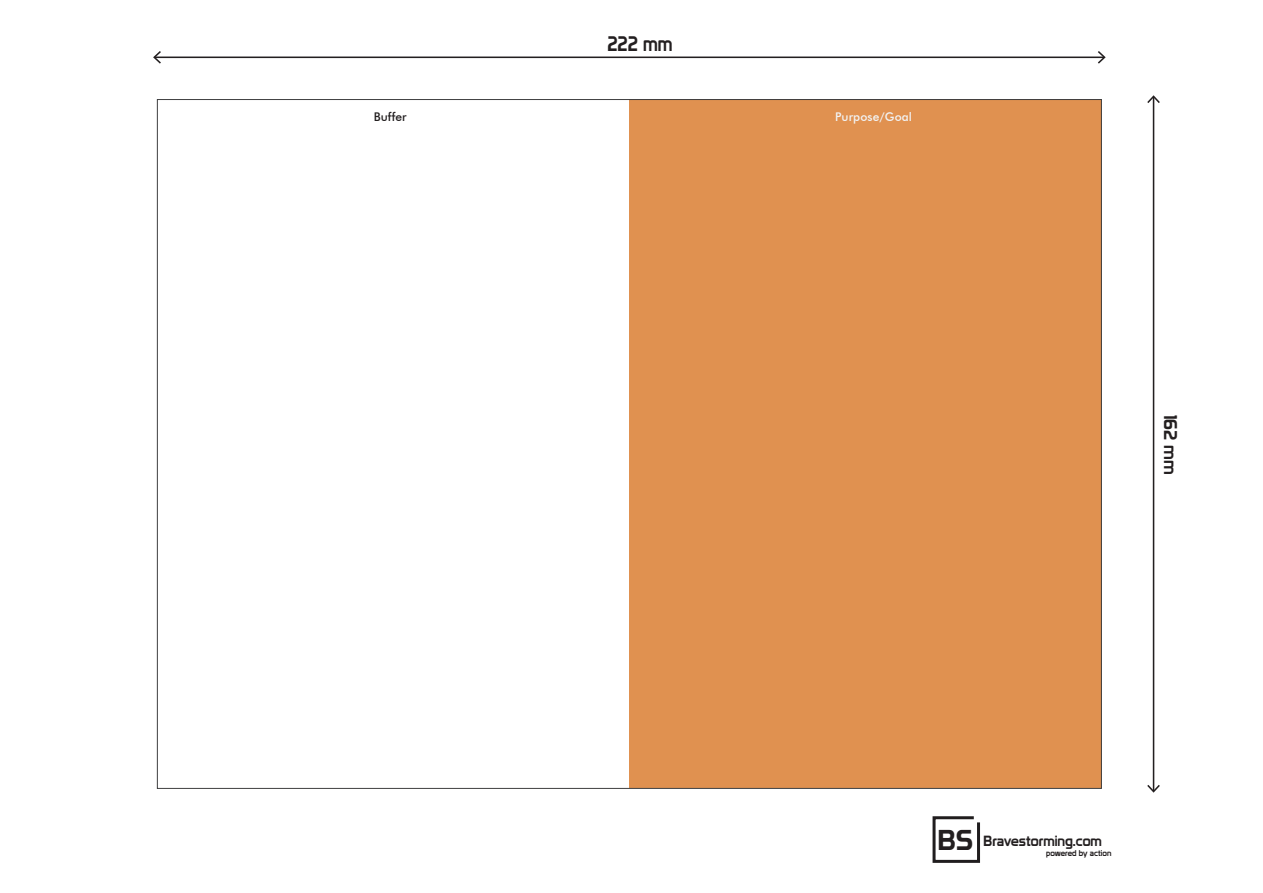
<style>
.page{position:relative;width:1263px;height:893px;background:#fff}
.page>*{position:absolute;margin:0;border:0;box-sizing:border-box;transform-origin:0 0}
.t1{font:28.05px "Prototype";color:#231f20}
.t2{font:20.55px "Prototype";color:#231f20;scale:.87 1}
.t3{font:18px "Prototype";color:#231f20}
.t4{font:14.4px "Prototype";color:#231f20;scale:.96 1}
.t5{font:500 12px "Futura BT";letter-spacing:.01em;color:#f2f3f4}
.t6{font:500 12px "Futura BT";letter-spacing:.01em;color:#231f20}
.t7{font:8.25px "Prototype";color:#231f20;scale:.96 1}
</style>
<div class="page">
<hr style="left:155px;top:57px;width:949px;height:1px;background:#231f20">
<svg style="left:153px;top:51px;width:8px;height:13px"></svg>
<svg style="left:1098px;top:51px;width:8px;height:13px"></svg>
<hr style="left:1153px;top:97px;width:1px;height:694px;background:#231f20">
<svg style="left:1147px;top:95px;width:13px;height:8px"></svg>
<svg style="left:1147px;top:785px;width:13px;height:8px"></svg>
<div style="left:932px;top:816px;width:48px;height:47px;border:3px solid #201d1e"></div>
<div style="left:974px;top:804px;width:18px;height:18px;background:#fff"></div>
<div style="left:629px;top:99px;width:472px;height:689px;background:#e09150"></div>
<h2 class="t2" style="left:607px;top:31px;width:76px">222 mm</h2>
<p class="t6" style="left:374px;top:109px;width:34px">Buffer</p>
<p class="t5" style="left:835px;top:109px;width:79px">Purpose/Goal</p>
<p class="t3" style="left:1181px;top:415px;width:61px;rotate:90deg">162 mm</p>
<h1 class="t1" style="left:938px;top:823px;width:37px">BS</h1>
<p class="t4" style="left:983px;top:832px;width:125px">Bravestorming.com</p>
<p class="t7" style="left:1046px;top:848px;width:69px">powered by action</p>
</div>
